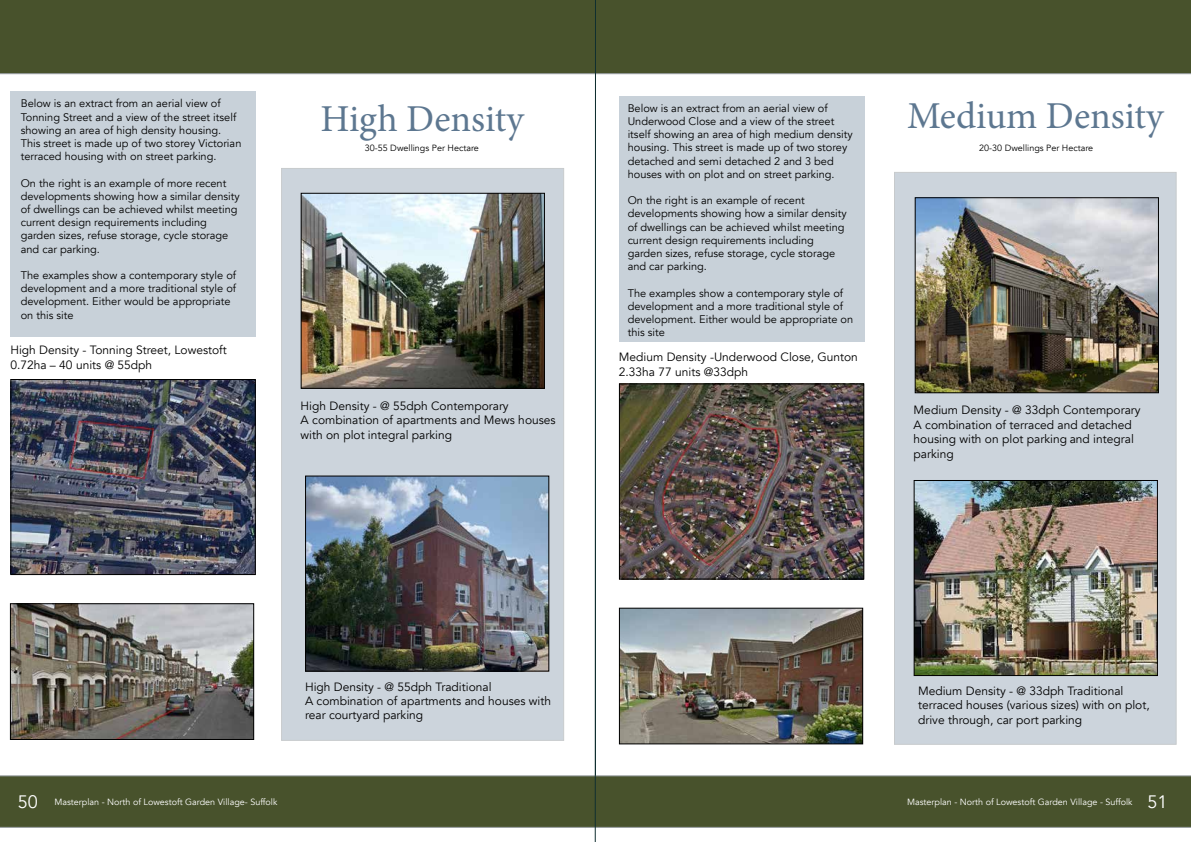
<style>
.page{position:relative;width:1191px;height:842px;background:#fff}
.page>*{position:absolute;margin:0;border:0;box-sizing:border-box;transform-origin:0 0}
.t1{font:38px "Minion Pro";color:#5d7790}
.t2{font:12px/14.4px "Avenir";color:#000}
.t3{font:11px/13.2px "Avenir";color:#000}
.t4{font:9px "Avenir";color:#fff}
.t5{font:9px "Avenir";color:#000}
.s1{font-size:18px}
</style>
<div class="page">
<svg style="left:0;top:775px;width:1191px;height:53px;background:#4c5632"></svg>
<div style="left:0;top:0;width:1191px;height:74px;background:#48522c"></div>
<hr style="left:595px;top:0;width:1px;height:842px;background:#102f30">
<div style="left:281px;top:168px;width:283px;height:573px;background:#ccd4dc"></div>
<img style="left:12px;top:381px;width:242px;height:192px">
<div style="left:10px;top:379px;width:246px;height:196px;border:1px solid #000"></div>
<img style="left:12px;top:605px;width:240px;height:133px">
<div style="left:10px;top:603px;width:244px;height:137px;border:1px solid #000"></div>
<img style="left:303px;top:195px;width:240px;height:192px">
<div style="left:301px;top:193px;width:244px;height:196px;border:1px solid #000"></div>
<img style="left:307px;top:477px;width:240px;height:193px">
<div style="left:305px;top:475px;width:244px;height:197px;border:1px solid #000"></div>
<div style="left:10px;top:92px;width:245px;height:245px;background:#c8d1d9"></div>
<div style="left:894px;top:172px;width:282px;height:573px;background:#ccd4dc"></div>
<img style="left:621px;top:385px;width:241px;height:192px">
<div style="left:619px;top:383px;width:245px;height:196px;border:1px solid #000"></div>
<img style="left:621px;top:610px;width:240px;height:132px">
<div style="left:619px;top:608px;width:244px;height:136px;border:1px solid #000"></div>
<img style="left:916px;top:199px;width:241px;height:192px">
<div style="left:914px;top:197px;width:245px;height:196px;border:1px solid #000"></div>
<img style="left:915px;top:482px;width:240px;height:192px">
<div style="left:913px;top:480px;width:244px;height:196px;border:1px solid #000"></div>
<div style="left:619px;top:96px;width:245px;height:245px;background:#c8d1d9"></div>
<p class="t3" style="left:21px;top:97px;width:222px">Below is an extract from an aerial view of Tonning Street and a view of the street itself showing an area of high density housing.<br>This street is made up of two storey Victorian terraced housing with on street parking.</p>
<p class="t3" style="left:21px;top:176px;width:220px">On the right is an example of more recent developments showing how a similar density of dwellings can be achieved whilst meeting current design requirements including garden sizes, refuse storage, cycle storage and car parking.</p>
<p class="t3" style="left:21px;top:269px;width:217px">The examples show a contemporary style of development and a more traditional style of development. Either would be appropriate on this site</p>
<p class="t2" style="left:10px;top:343px;width:218px">High Density - Tonning Street, Lowestoft<br>0.72ha – 40 units @ 55dph</p>
<h1 class="t1" style="left:321px;top:93px;width:205px">High Density</h1>
<p class="t5" style="left:365px;top:143px;width:115px">30-55 Dwellings Per Hectare</p>
<p class="t2" style="left:301px;top:399px;width:256px">High Density - @ 55dph Contemporary<br>A combination of apartments and Mews houses with on plot integral parking</p>
<p class="t3" style="left:627px;top:102px;width:226px">Below is an extract from an aerial view of Underwood Close and a view of the street itself showing an area of high medium density housing. This street is made up of two storey detached and semi detached 2 and 3 bed houses with on plot and on street parking.</p>
<p class="t3" style="left:627px;top:194px;width:220px">On the right is an example of recent developments showing how a similar density of dwellings can be achieved whilst meeting current design requirements including garden sizes, refuse storage, cycle storage and car parking.</p>
<p class="t3" style="left:627px;top:286px;width:227px">The examples show a contemporary style of development and a more traditional style of development. Either would be appropriate on this site</p>
<p class="t2" style="left:619px;top:350px;width:240px">Medium Density -Underwood Close, Gunton<br>2.33ha 77 units @33dph</p>
<h1 class="t1" style="left:907px;top:91px;width:258px">Medium Density</h1>
<p class="t5" style="left:979px;top:143px;width:115px">20-30 Dwellings Per Hectare</p>
<p class="t2" style="left:913px;top:403px;width:228px">Medium Density - @ 33dph Contemporary<br>A combination of terraced and detached housing with on plot parking and integral parking</p>
<p class="t2" style="left:305px;top:679px;width:248px">High Density - @ 55dph Traditional<br>A combination of apartments and houses with rear courtyard parking</p>
<p class="t2" style="left:918px;top:684px;width:233px">Medium Density - @ 33dph Traditional terraced houses (various sizes) with on plot, drive through, car port parking</p>
<p class="t4" style="left:18px;top:796px;width:261px"><span class="s1">50</span> Masterplan - North of Lowestoft Garden Village- Suffolk</p>
<p class="t4" style="left:907px;top:796px;width:262px">Masterplan - North of Lowestoft Garden Village - Suffolk <span class="s1">51</span></p>
</div>
